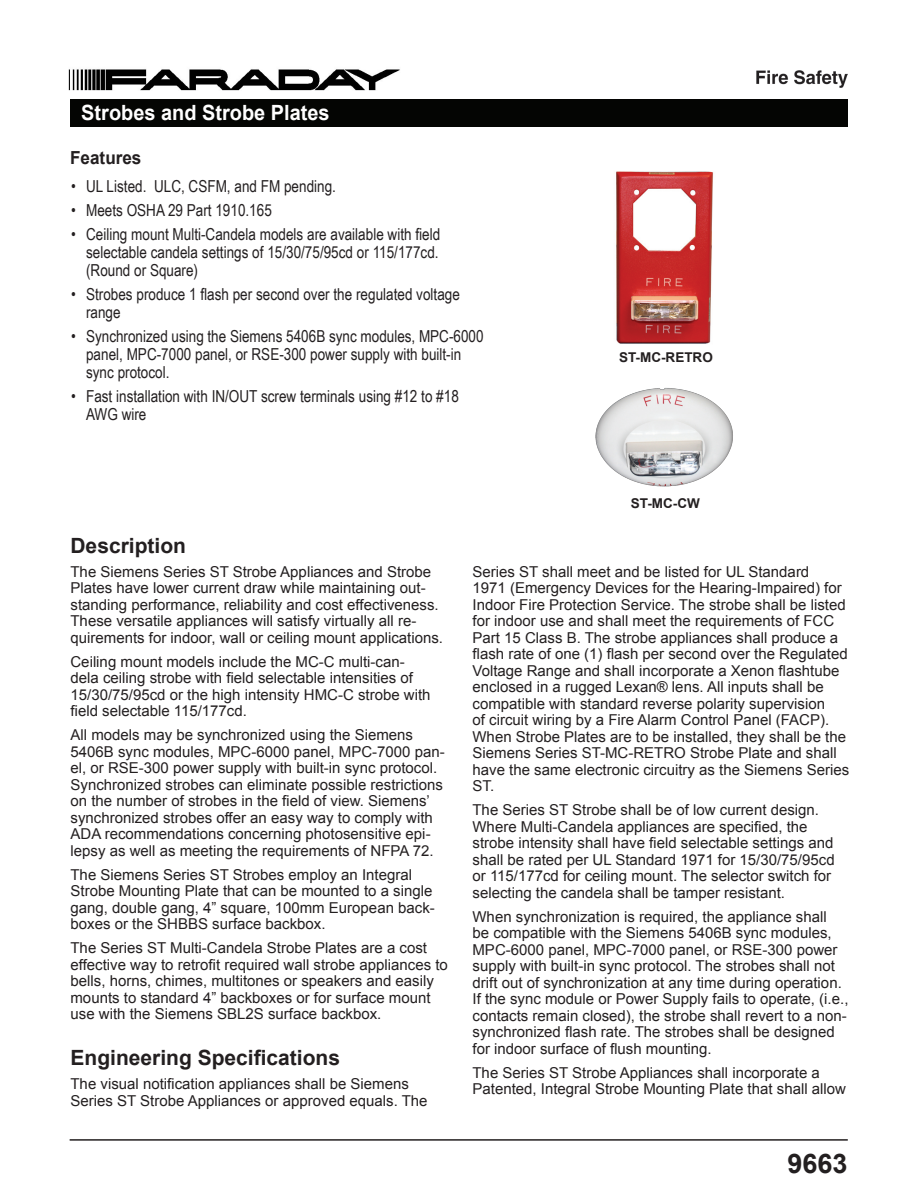
<style>
.page{position:relative;width:918px;height:1188px;background:#fff}
.page>*{position:absolute;margin:0;border:0;box-sizing:border-box;transform-origin:0 0}
.t1{font:700 27px "Arial";color:#231f20}
.body_heading{font:700 21px "Arial";color:#231f20}
.EngineerSpec{font:700 21px "Arial";color:#fff;scale:.95 1}
.EngineerSpec-2{font:700 18px "Arial";color:#231f20;scale:.95 1}
.t2{font:16.5px/18px "Arial Narrow";color:#231f20}
.body{font:15px/16.5px "Arial";color:#231f20}
.t3{font:700 13.5px "Arial";color:#231f20}
</style>
<div class="page">
<img style="left:595px;top:388px;width:138px;height:99px">
<img style="left:616px;top:171px;width:97px;height:173px">
<img style="left:756px;top:70px;width:92px;height:18px">
<div style="left:70px;top:99px;width:778px;height:28px;background:#040503"></div>
<img style="left:68px;top:69px;width:332px;height:22px">
<hr style="left:70px;top:1139px;width:778px;height:2px;background:#231f20">
<p class="EngineerSpec" style="left:81px;top:99px;width:263px">Strobes and Strobe Plates</p>
<p class="EngineerSpec-2" style="left:70px;top:146px;width:77px">Features</p>
<p class="t2" style="left:71px;top:177px;width:266px">• UL Listed. ULC, CSFM, and FM pending.</p>
<p class="t2" style="left:71px;top:201px;width:202px">• Meets OSHA 29 Part 1910.165</p>
<p class="t2" style="left:86px;top:225px;width:356px;text-align:justify;text-indent:-15px">• Ceiling mount Multi-Candela models are available with field selectable candela settings of 15/30/75/95cd or 115/177cd. (Round or Square)</p>
<p class="t2" style="left:86px;top:285px;width:375px;text-indent:-15px">• Strobes produce 1 flash per second over the regulated voltage range</p>
<p class="t2" style="left:86px;top:327px;width:399px;text-indent:-15px">• Synchronized using the Siemens 5406B sync modules, MPC-6000 panel, MPC-7000 panel, or RSE-300 power supply with built-in sync protocol.</p>
<p class="t2" style="left:86px;top:387px;width:374px;text-indent:-15px">• Fast installation with IN/OUT screw terminals using #12 to #18<br>AWG wire</p>
<p class="t3" style="left:619px;top:349px;width:95px">ST-MC-RETRO</p>
<p class="t3" style="left:631px;top:494px;width:70px">ST-MC-CW</p>
<p class="body_heading" style="left:70px;top:531px;width:117px">Description</p>
<p class="body" style="left:70px;top:563px;width:374px">The Siemens Series ST Strobe Appliances and Strobe Plates have lower current draw while maintaining out&shy;standing performance, reliability and cost effectiveness.<br>These versatile appliances will satisfy virtually all re&shy;quirements for indoor, wall or ceiling mount applications.</p>
<p class="body" style="left:70px;top:653px;width:362px">Ceiling mount models include the MC-C multi-can&shy;dela ceiling strobe with field selectable intensities of 15/30/75/95cd or the high intensity HMC-C strobe with field selectable 115/177cd.</p>
<p class="body" style="left:70px;top:727px;width:376px">All models may be synchronized using the Siemens 5406B sync modules, MPC-6000 panel, MPC-7000 pan&shy;el, or RSE-300 power supply with built-in sync protocol.<br>Synchronized strobes can eliminate possible restrictions on the number of strobes in the field of view. Siemens’ synchronized strobes offer an easy way to comply with ADA recommendations concerning photosensitive epi&shy;lepsy as well as meeting the requirements of NFPA 72.</p>
<p class="body" style="left:70px;top:866px;width:366px">The Siemens Series ST Strobes employ an Integral Strobe Mounting Plate that can be mounted to a single gang, double gang, 4” square, 100mm European back&shy;boxes or the SHBBS surface backbox.</p>
<p class="body" style="left:70px;top:940px;width:379px">The Series ST Multi-Candela Strobe Plates are a cost effective way to retrofit required wall strobe appliances to bells, horns, chimes, multitones or speakers and easily mounts to standard 4” backboxes or for surface mount use with the Siemens SBL2S surface backbox.</p>
<p class="body_heading" style="left:70px;top:1044px;width:271px">Engineering Specifications</p>
<p class="body" style="left:70px;top:1076px;width:359px">The visual notification appliances shall be Siemens<br>Series ST Strobe Appliances or approved equals. The</p>
<p class="body" style="left:472px;top:563px;width:378px">Series ST shall meet and be listed for UL Standard<br>1971 (Emergency Devices for the Hearing-Impaired) for Indoor Fire Protection Service. The strobe shall be listed for indoor use and shall meet the requirements of FCC Part 15 Class B. The strobe appliances shall produce a flash rate of one (1) flash per second over the Regulated Voltage Range and shall incorporate a Xenon flashtube enclosed in a rugged Lexan® lens. All inputs shall be compatible with standard reverse polarity supervision<br>of circuit wiring by a Fire Alarm Control Panel (FACP).<br>When Strobe Plates are to be installed, they shall be the Siemens Series ST-MC-RETRO Strobe Plate and shall have the same electronic circuitry as the Siemens Series ST.</p>
<p class="body" style="left:472px;top:802px;width:364px">The Series ST Strobe shall be of low current design.<br>Where Multi-Candela appliances are specified, the strobe intensity shall have field selectable settings and shall be rated per UL Standard 1971 for 15/30/75/95cd or 115/177cd for ceiling mount. The selector switch for selecting the candela shall be tamper resistant.</p>
<p class="body" style="left:472px;top:908px;width:378px">When synchronization is required, the appliance shall<br>be compatible with the Siemens 5406B sync modules, MPC-6000 panel, MPC-7000 panel, or RSE-300 power supply with built-in sync protocol. The strobes shall not drift out of synchronization at any time during operation.<br>If the sync module or Power Supply fails to operate, (i.e., contacts remain closed), the strobe shall revert to a non&shy;synchronized flash rate. The strobes shall be designed for indoor surface of flush mounting.</p>
<p class="body" style="left:472px;top:1064px;width:375px">The Series ST Strobe Appliances shall incorporate a<br>Patented, Integral Strobe Mounting Plate that shall allow</p>
<p class="t1" style="left:787px;top:1145px;width:62px">9663</p>
</div>
